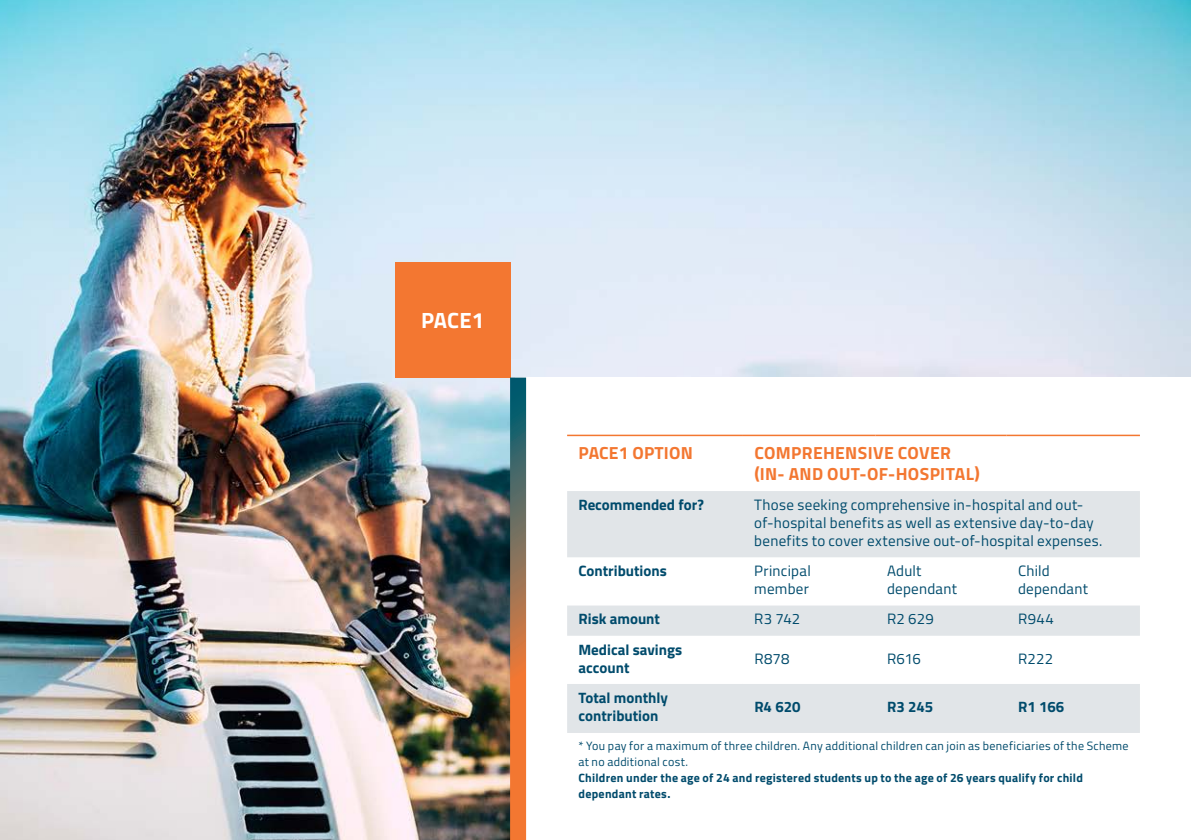
<style>
.page{position:relative;width:1191px;height:840px;background:#fff}
.page>*{position:absolute;margin:0;border:0;box-sizing:border-box;transform-origin:0 0}
.t1{font:700 22px "Titillium Web";letter-spacing:.005em;color:#fff}
.TABLE_H1{font:700 17.6px "Titillium Web";letter-spacing:.02em;color:#f37731}
.TABLE_BODY{font:15px/18px "Titillium Web";letter-spacing:.02em;color:#004b6c}
.TABLE_Highlight{font:700 15px/18px "Titillium Web";color:#004b6c}
.FOOTNOTE{font:12px/16px "Titillium Web";letter-spacing:.025em;color:#004b6c}
.s1{font-weight:700}
</style>
<div class="page">
<img style="left:0;top:0;width:1191px;height:839px">
<div style="left:515px;top:377px;width:676px;height:462px;background:#fff"></div>
<div style="left:395px;top:262px;width:115px;height:115px;background:#f37731"></div>
<svg style="left:567px;top:491px;width:176px;height:241px;fill:#e1e5e8"></svg>
<svg style="left:743px;top:491px;width:397px;height:241px;fill:#e1e5e8"></svg>
<hr style="left:567px;top:434px;width:176px;height:2px;background:#f37731">
<hr style="left:743px;top:434px;width:132px;height:2px;background:#f37731">
<hr style="left:875px;top:434px;width:131px;height:2px;background:#f37731">
<hr style="left:1006px;top:434px;width:134px;height:2px;background:#f37731">
<svg style="left:510px;top:377px;width:16px;height:462px;background:#9e704d"></svg>
<p class="t1" style="left:421px;top:303px;width:65px">PACE1</p>
<p class="TABLE_H1" style="left:578px;top:439px;width:116px">PACE1 OPTION</p>
<p class="TABLE_H1" style="left:754px;top:439px;width:198px">COMPREHENSIVE COVER</p>
<p class="TABLE_H1" style="left:754px;top:460px;width:227px">(IN- AND OUT-OF-HOSPITAL)</p>
<p class="TABLE_Highlight" style="left:578px;top:494px;width:127px">Recommended for?</p>
<p class="TABLE_BODY" style="left:754px;top:494px;width:350px">Those seeking comprehensive in-hospital and out&shy;of-hospital benefits as well as extensive day-to-day benefits to cover extensive out-of-hospital expenses.</p>
<p class="TABLE_Highlight" style="left:578px;top:560px;width:90px">Contributions</p>
<p class="TABLE_BODY" style="left:754px;top:561px;width:58px">Principal</p>
<p class="TABLE_BODY" style="left:754px;top:579px;width:56px">member</p>
<p class="TABLE_BODY" style="left:887px;top:561px;width:36px">Adult</p>
<p class="TABLE_BODY" style="left:887px;top:579px;width:72px">dependant</p>
<p class="TABLE_BODY" style="left:1018px;top:561px;width:33px">Child</p>
<p class="TABLE_BODY" style="left:1018px;top:579px;width:72px">dependant</p>
<p class="TABLE_Highlight" style="left:578px;top:609px;width:83px">Risk amount</p>
<p class="TABLE_BODY" style="left:754px;top:609px;width:47px">R3 742</p>
<p class="TABLE_BODY" style="left:887px;top:609px;width:48px">R2 629</p>
<p class="TABLE_BODY" style="left:1018px;top:609px;width:37px">R944</p>
<p class="TABLE_Highlight" style="left:578px;top:639px;width:105px">Medical savings account</p>
<p class="TABLE_BODY" style="left:754px;top:648px;width:37px">R878</p>
<p class="TABLE_BODY" style="left:887px;top:648px;width:35px">R616</p>
<p class="TABLE_BODY" style="left:1018px;top:648px;width:37px">R222</p>
<p class="TABLE_Highlight" style="left:578px;top:687px;width:91px">Total monthly contribution</p>
<p class="TABLE_Highlight" style="left:754px;top:696px;width:48px">R4 620</p>
<p class="TABLE_Highlight" style="left:887px;top:696px;width:48px">R3 245</p>
<p class="TABLE_Highlight" style="left:1018px;top:696px;width:48px">R1 166</p>
<p class="FOOTNOTE" style="left:578px;top:737px;width:551px">* You pay for a maximum of three children. Any additional children can join as beneficiaries of the Scheme at no additional cost.<br><span class="s1">Children under the age of 24 and registered students up to the age of 26 years qualify for child dependant rates.</span></p>
</div>
